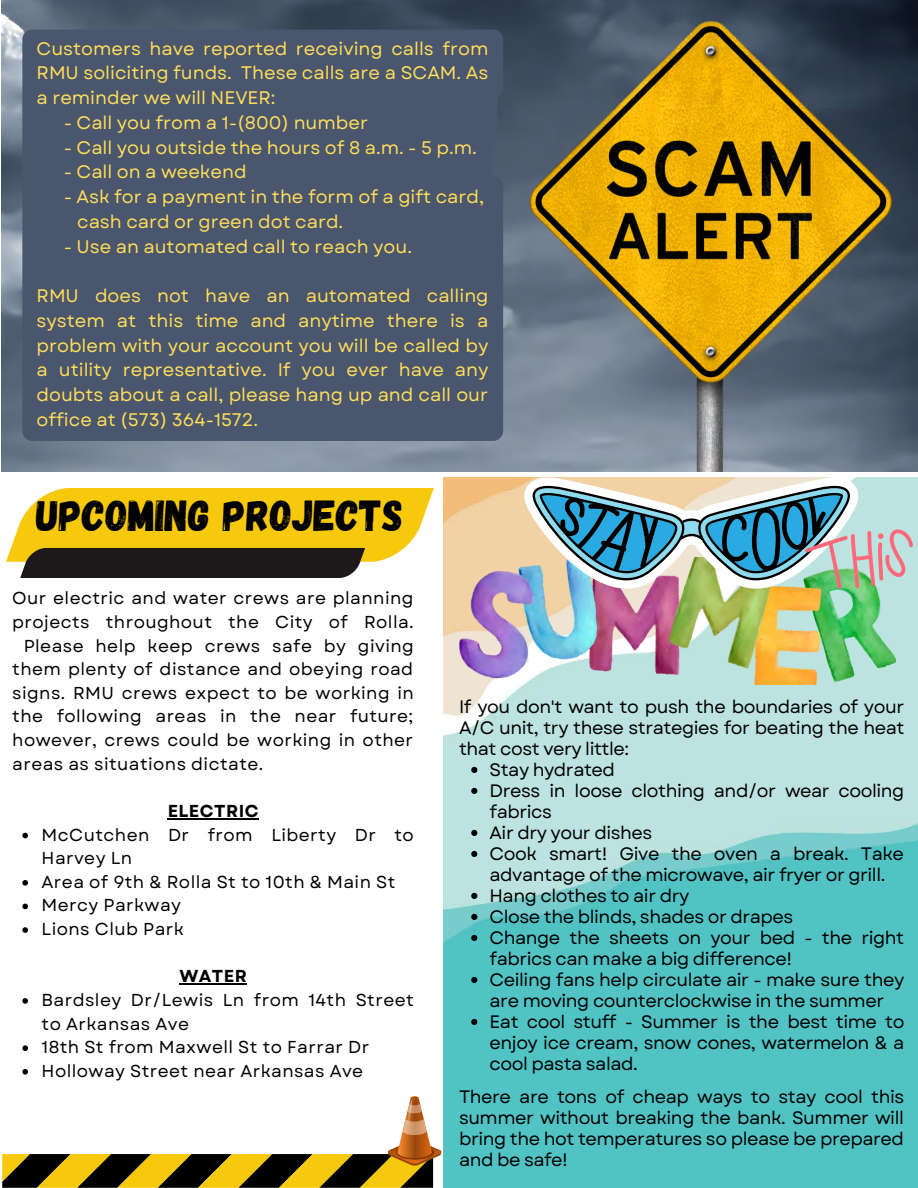
<style>
.page{position:relative;width:918px;height:1188px;background:#fff}
.page>*{position:absolute;margin:0;border:0;box-sizing:border-box;transform-origin:0 0}
.t1{font:43.35px "Gagalin";color:#000}
.t2{font:18.15px/24.8px "Garet";color:#ffde59;text-align:justify}
.t3{font:18px/21px "Garet";letter-spacing:-.025em;color:#000}
.t4{font:17.25px/23.7px "Garet";letter-spacing:.025em;color:#000}
.t5{font:700 17.25px "Garet";letter-spacing:.025em;color:#000}
</style>
<div class="page">
<svg style="left:6px;top:488px;width:428px;height:90px;background:#bfa129"></svg>
<svg style="left:22px;top:833px;width:6px;height:5px"></svg>
<svg style="left:22px;top:880px;width:6px;height:6px"></svg>
<svg style="left:22px;top:904px;width:6px;height:5px"></svg>
<svg style="left:22px;top:927px;width:6px;height:6px"></svg>
<svg style="left:22px;top:998px;width:6px;height:6px"></svg>
<svg style="left:22px;top:1045px;width:6px;height:6px"></svg>
<svg style="left:22px;top:1069px;width:6px;height:6px"></svg>
<hr style="left:168px;top:818px;width:91px;height:1px;background:#000">
<hr style="left:179px;top:983px;width:68px;height:2px;background:#000">
<svg style="left:2px;top:1096px;width:440px;height:92px"></svg>
<img style="left:1px;top:0;width:917px;height:471px">
<img style="left:443px;top:477px;width:475px;height:710px">
<img style="left:459px;top:558px;width:437px;height:127px">
<svg style="left:524px;top:477px;width:389px;height:113px;background:#93b1b3"></svg>
<div style="left:22px;top:30px;width:481px;height:411px;background:#4a566d"></div>
<svg style="left:471px;top:767px;width:6px;height:6px"></svg>
<svg style="left:471px;top:788px;width:6px;height:6px"></svg>
<svg style="left:471px;top:830px;width:6px;height:6px"></svg>
<svg style="left:471px;top:851px;width:6px;height:6px"></svg>
<svg style="left:471px;top:893px;width:6px;height:6px"></svg>
<svg style="left:471px;top:914px;width:6px;height:6px"></svg>
<svg style="left:471px;top:935px;width:6px;height:6px"></svg>
<svg style="left:471px;top:977px;width:6px;height:6px"></svg>
<svg style="left:471px;top:1019px;width:6px;height:6px"></svg>
<p class="t2" style="left:37px;top:36px;width:453px">Customers have reported receiving calls from RMU soliciting funds. These calls are a SCAM. As a reminder we will NEVER:</p>
<p class="t2" style="left:64px;top:110px;width:306px">- Call you from a 1-(800) number</p>
<p class="t2" style="left:64px;top:135px;width:415px">- Call you outside the hours of 8 a.m. - 5 p.m.</p>
<p class="t2" style="left:64px;top:160px;width:185px">- Call on a weekend</p>
<p class="t2" style="left:64px;top:185px;width:422px">- Ask for a payment in the form of a gift card,</p>
<p class="t2" style="left:77px;top:209px;width:268px">cash card or green dot card.</p>
<p class="t2" style="left:64px;top:234px;width:350px">- Use an automated call to reach you.</p>
<p class="t2" style="left:37px;top:284px;width:453px">RMU does not have an automated calling system at this time and anytime there is a problem with your account you will be called by a utility representative. If you ever have any doubts about a call, please hang up and call our office at (573) 364-1572.</p>
<p class="t1" style="left:37px;top:487px;width:368px">UPCOMING PROJECTS</p>
<p class="t4" style="left:12px;top:587px;width:403px">Our electric and water crews are planning</p>
<p class="t4" style="left:12px;top:610px;width:403px">projects throughout the City of Rolla.</p>
<p class="t4" style="left:24px;top:634px;width:392px">Please help keep crews safe by giving</p>
<p class="t4" style="left:12px;top:657px;width:402px">them plenty of distance and obeying road</p>
<p class="t4" style="left:12px;top:681px;width:403px">signs. RMU crews expect to be working in</p>
<p class="t4" style="left:12px;top:705px;width:403px">the following areas in the near future;</p>
<p class="t4" style="left:12px;top:728px;width:402px">however, crews could be working in other</p>
<p class="t4" style="left:12px;top:752px;width:253px">areas as situations dictate.</p>
<p class="t5" style="left:168px;top:799px;width:92px">ELECTRIC</p>
<p class="t4" style="left:42px;top:823px;width:374px">McCutchen Dr from Liberty Dr to<br>Harvey Ln</p>
<p class="t4" style="left:42px;top:870px;width:355px">Area of 9th &amp; Rolla St to 10th &amp; Main St</p>
<p class="t4" style="left:42px;top:894px;width:141px">Mercy Parkway</p>
<p class="t4" style="left:42px;top:917px;width:144px">Lions Club Park</p>
<p class="t5" style="left:179px;top:964px;width:69px">WATER</p>
<p class="t4" style="left:42px;top:988px;width:374px">Bardsley Dr/Lewis Ln from 14th Street to Arkansas Ave</p>
<p class="t4" style="left:42px;top:1035px;width:329px">18th St from Maxwell St to Farrar Dr</p>
<p class="t4" style="left:42px;top:1059px;width:323px">Holloway Street near Arkansas Ave</p>
<p class="t3" style="left:459px;top:696px;width:447px;text-align:justify">If you don't want to push the boundaries of your A/C unit, try these strategies for beating the heat that cost very little:</p>
<p class="t3" style="left:490px;top:759px;width:127px">Stay hydrated</p>
<p class="t3" style="left:490px;top:780px;width:416px">Dress in loose clothing and/or wear cooling fabrics</p>
<p class="t3" style="left:490px;top:822px;width:164px">Air dry your dishes</p>
<p class="t3" style="left:490px;top:843px;width:416px">Cook smart! Give the oven a break. Take advantage of the microwave, air fryer or grill.</p>
<p class="t3" style="left:490px;top:885px;width:201px">Hang clothes to air dry</p>
<p class="t3" style="left:490px;top:906px;width:305px">Close the blinds, shades or drapes</p>
<p class="t3" style="left:490px;top:927px;width:416px">Change the sheets on your bed - the right fabrics can make a big difference!</p>
<p class="t3" style="left:490px;top:969px;width:416px">Ceiling fans help circulate air - make sure they are moving counterclockwise in the summer</p>
<p class="t3" style="left:490px;top:1011px;width:417px;text-align:justify">Eat cool stuff - Summer is the best time to enjoy ice cream, snow cones, watermelon &amp; a cool pasta salad.</p>
<p class="t3" style="left:459px;top:1086px;width:447px;text-align:justify">There are tons of cheap ways to stay cool this summer without breaking the bank. Summer will bring the hot temperatures so please be prepared and be safe!</p>
</div>
